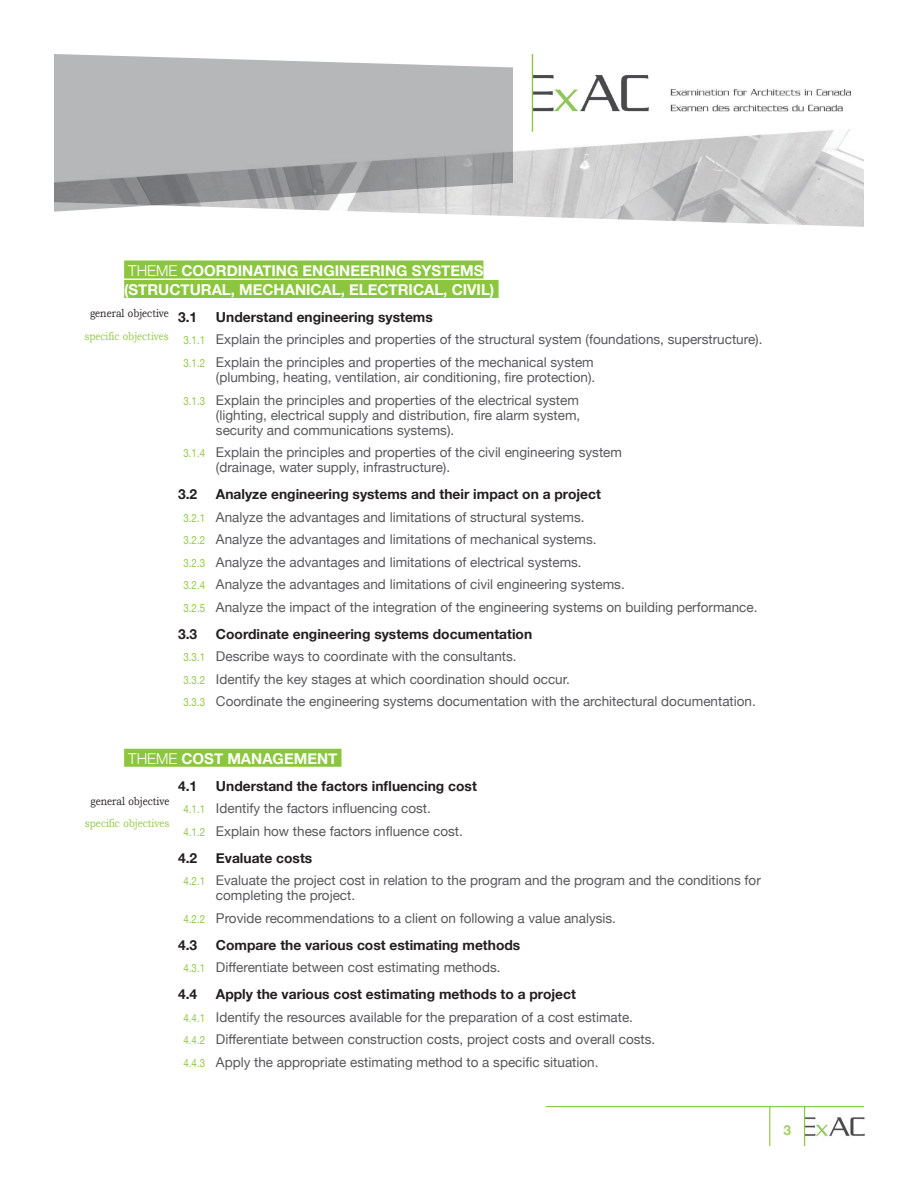
<style>
.page{position:relative;width:918px;height:1188px;background:#fff}
.page>*{position:absolute;margin:0;border:0;box-sizing:border-box;transform-origin:0 0}
.titre_point{font:700 15px/19.5px "Helvetica Neue";color:#fff}
.sous_titres{font:700 13.8px "Helvetica Neue";color:#231f20}
.t1{font:700 13.8px "Helvetica Neue";color:#a2cf62}
.sous_points{font:13.5px/15px "Helvetica Neue";color:#57585a}
.t2{font:11.4px "Bookman Old Style";color:#92c947;scale:.85 1}
.t3{font:11.4px "Bookman Old Style";color:#231f20;scale:.85 1}
.s1{font-weight:300}
.s2{font-size:11.4px;color:#92c947}
</style>
<div class="page">
<img style="left:799px;top:1107px;width:66px;height:39px">
<img style="left:386px;top:90px;width:478px;height:137px">
<img style="left:523px;top:54px;width:327px;height:78px">
<svg style="left:54px;top:54px;width:459px;height:158px;background:#b4b5b7"></svg>
<hr style="left:804px;top:1106px;width:1px;height:40px;background:#8bc63e">
<hr style="left:769px;top:1106px;width:1px;height:40px;background:#8bc63e">
<hr style="left:546px;top:1106px;width:318px;height:1px;background:#8bc63e">
<hr style="left:532px;top:54px;width:1px;height:78px;background:#8bc63e">
<div style="left:124px;top:261px;width:359px;height:18px;background:#8bc63e"></div>
<div style="left:124px;top:280px;width:375px;height:18px;background:#8bc63e"></div>
<div style="left:124px;top:749px;width:218px;height:18px;background:#8bc63e"></div>
<p class="titre_point" style="left:124px;top:261px;width:372px"><span class="s1">THEME</span> COORDINATING ENGINEERING SYSTEMS (STRUCTURAL, MECHANICAL, ELECTRICAL, CIVIL)</p>
<p class="sous_titres" style="left:178px;top:306px;width:21px">3.1</p>
<p class="sous_titres" style="left:216px;top:306px;width:218px">Understand engineering systems</p>
<p class="sous_points" style="left:184px;top:333px;width:581px"><span class="s2">3.1.1</span> Explain the principles and properties of the structural system (foundations, superstructure).</p>
<p class="sous_points" style="left:184px;top:356px;width:413px;text-align:right"><span class="s2">3.1.2</span> Explain the principles and properties of the mechanical system (plumbing, heating, ventilation, air conditioning, fire protection).</p>
<p class="sous_points" style="left:216px;top:393px;width:366px;text-align:justify;text-indent:-32px"><span class="s2">3.1.3</span> Explain the principles and properties of the electrical system (lighting, electrical supply and distribution, fire alarm system, security and communications systems).</p>
<p class="sous_points" style="left:216px;top:446px;width:408px;text-indent:-32px"><span class="s2">3.1.4</span> Explain the principles and properties of the civil engineering system (drainage, water supply, infrastructure).</p>
<p class="sous_titres" style="left:178px;top:483px;width:21px">3.2</p>
<p class="sous_titres" style="left:216px;top:483px;width:387px">Analyze engineering systems and their impact on a project</p>
<p class="sous_points" style="left:184px;top:510px;width:402px"><span class="s2">3.2.1</span> Analyze the advantages and limitations of structural systems.</p>
<p class="sous_points" style="left:184px;top:533px;width:414px"><span class="s2">3.2.2</span> Analyze the advantages and limitations of mechanical systems.</p>
<p class="sous_points" style="left:184px;top:555px;width:400px"><span class="s2">3.2.3</span> Analyze the advantages and limitations of electrical systems.</p>
<p class="sous_points" style="left:184px;top:578px;width:443px"><span class="s2">3.2.4</span> Analyze the advantages and limitations of civil engineering systems.</p>
<p class="sous_points" style="left:184px;top:600px;width:576px"><span class="s2">3.2.5</span> Analyze the impact of the integration of the engineering systems on building performance.</p>
<p class="sous_titres" style="left:178px;top:623px;width:21px">3.3</p>
<p class="sous_titres" style="left:216px;top:623px;width:318px">Coordinate engineering systems documentation</p>
<p class="sous_points" style="left:184px;top:650px;width:335px"><span class="s2">3.3.1</span> Describe ways to coordinate with the consultants.</p>
<p class="sous_points" style="left:184px;top:672px;width:388px"><span class="s2">3.3.2</span> Identify the key stages at which coordination should occur.</p>
<p class="sous_points" style="left:184px;top:695px;width:574px"><span class="s2">3.3.3</span> Coordinate the engineering systems documentation with the architectural documentation.</p>
<p class="t3" style="left:90px;top:307px;width:94px">general objective</p>
<p class="t2" style="left:84px;top:329px;width:101px">specific objectives</p>
<p class="titre_point" style="left:128px;top:749px;width:211px"><span class="s1">THEME</span> COST MANAGEMENT</p>
<p class="sous_titres" style="left:178px;top:775px;width:21px">4.1</p>
<p class="sous_titres" style="left:216px;top:775px;width:262px">Understand the factors influencing cost</p>
<p class="sous_points" style="left:184px;top:802px;width:249px"><span class="s2">4.1.1</span> Identify the factors influencing cost.</p>
<p class="sous_points" style="left:184px;top:824px;width:281px"><span class="s2">4.1.2</span> Explain how these factors influence cost.</p>
<p class="sous_titres" style="left:178px;top:847px;width:21px">4.2</p>
<p class="sous_titres" style="left:216px;top:847px;width:98px">Evaluate costs</p>
<p class="sous_points" style="left:216px;top:874px;width:546px;text-indent:-32px"><span class="s2">4.2.1</span> Evaluate the project cost in relation to the program and the program and the conditions for completing the project.</p>
<p class="sous_points" style="left:184px;top:911px;width:434px"><span class="s2">4.2.2</span> Provide recommendations to a client on following a value analysis.</p>
<p class="sous_titres" style="left:178px;top:934px;width:21px">4.3</p>
<p class="sous_titres" style="left:216px;top:934px;width:306px">Compare the various cost estimating methods</p>
<p class="sous_points" style="left:184px;top:961px;width:319px"><span class="s2">4.3.1</span> Differentiate between cost estimating methods.</p>
<p class="sous_titres" style="left:178px;top:983px;width:21px">4.4</p>
<p class="sous_titres" style="left:216px;top:983px;width:362px">Apply the various cost estimating methods to a project</p>
<p class="sous_points" style="left:184px;top:1010px;width:451px"><span class="s2">4.4.1</span> Identify the resources available for the preparation of a cost estimate.</p>
<p class="sous_points" style="left:184px;top:1033px;width:473px"><span class="s2">4.4.2</span> Differentiate between construction costs, project costs and overall costs.</p>
<p class="sous_points" style="left:184px;top:1055px;width:417px"><span class="s2">4.4.3</span> Apply the appropriate estimating method to a specific situation.</p>
<p class="t3" style="left:91px;top:794px;width:94px">general objective</p>
<p class="t2" style="left:85px;top:817px;width:101px">specific objectives</p>
<p class="t1" style="left:783px;top:1119px;width:9px">3</p>
</div>
